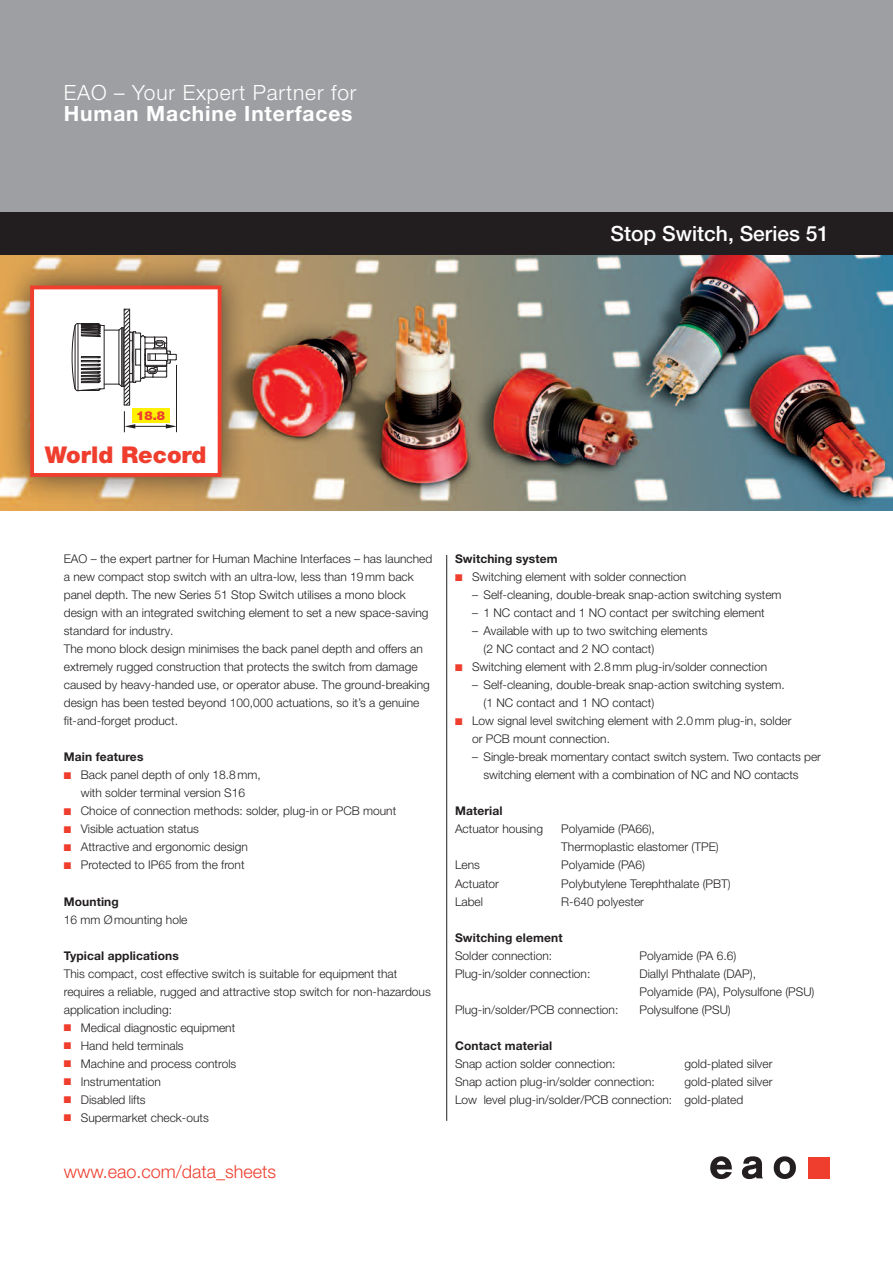
<style>
.page{position:relative;width:893px;height:1263px;background:#fff}
.page>*{position:absolute;margin:0;border:0;box-sizing:border-box;transform-origin:0 0}
.t1{font:900 23.1px "Helvetica Neue LT Pro";color:#ef3e2e}
.t2{font:300 21px "Helvetica Neue LT Pro";letter-spacing:.04em;color:#fff}
.t3{font:700 21px "Helvetica Neue LT Pro";letter-spacing:.04em;color:#fff}
.Titel_negativ_weiss{font:500 21px "Helvetica Neue LT Pro";color:#fff}
.t4{font:300 18px "Helvetica Neue LT Pro";color:#ef3e2e}
.t5{font:900 12.3px "Helvetica Neue LT Pro";color:#ef3e2e}
.Grundtext_englisch{font:300 12px/18px "Helvetica Neue LT Pro";color:#231f20}
.Grundtext_E_Aufz__St{font:300 12px/18px "Helvetica Neue LT Pro";color:#231f20}
.Grundtext_englisch-2{font:700 12px "Helvetica Neue LT Pro";letter-spacing:.01em;color:#231f20}
.Grundtext_deutsch{font:700 12px "Helvetica Neue LT Pro";letter-spacing:.01em;color:#231f20}
.s1{color:#ef3e2e}
</style>
<div class="page">
<div style="left:0;top:0;width:893px;height:213px;background:#9d9fa2"></div>
<svg style="left:774px;top:1156px;width:22px;height:23px"></svg>
<svg style="left:710px;top:1156px;width:22px;height:23px"></svg>
<div style="left:808px;top:1157px;width:21px;height:21px;background:#ef3e2e"></div>
<svg style="left:742px;top:1156px;width:21px;height:23px"></svg>
<img style="left:0;top:255px;width:893px;height:255px">
<hr style="left:446px;top:555px;width:1px;height:566px;background:#231f20">
<div style="left:0;top:213px;width:893px;height:42px;background:#221e20"></div>
<div style="left:0;top:256px;width:248px;height:247px;background:#231f20;opacity:.75"></div>
<svg style="left:30px;top:285px;width:192px;height:192px"></svg>
<p class="t2" style="left:64px;top:80px;width:294px">EAO – Your Expert Partner for</p>
<p class="t3" style="left:64px;top:100px;width:290px">Human Machine Interfaces</p>
<p class="Titel_negativ_weiss" style="left:611px;top:221px;width:220px">Stop Switch, Series 51</p>
<p class="t5" style="left:136px;top:408px;width:30px">18.8</p>
<p class="t1" style="left:45px;top:441px;width:163px">World Record</p>
<p class="Grundtext_englisch" style="left:64px;top:550px;width:370px">EAO – the expert partner for Human Machine Interfaces – has launched a new compact stop switch with an ultra-low, less than 19mm back panel depth. The new Series 51 Stop Switch utilises a mono block design with an integrated switching element to set a new space-saving standard for industry.<br>The mono block design minimises the back panel depth and offers an extremely rugged construction that protects the switch from damage caused by heavy-handed use, or operator abuse. The ground-breaking design has been tested beyond 100,000 actuations, so it’s a genuine fit-and-forget product.</p>
<p class="Grundtext_englisch-2" style="left:64px;top:750px;width:81px">Main features</p>
<p class="Grundtext_E_Aufz__St" style="left:64px;top:766px;width:199px;text-align:center"><span class="s1">■</span> Back panel depth of only 18.8mm, with solder terminal version S16</p>
<p class="Grundtext_E_Aufz__St" style="left:64px;top:802px;width:334px"><span class="s1">■</span> Choice of connection methods: solder, plug-in or PCB mount</p>
<p class="Grundtext_E_Aufz__St" style="left:64px;top:820px;width:137px"><span class="s1">■</span> Visible actuation status</p>
<p class="Grundtext_E_Aufz__St" style="left:64px;top:838px;width:186px"><span class="s1">■</span> Attractive and ergonomic design</p>
<p class="Grundtext_E_Aufz__St" style="left:64px;top:856px;width:182px"><span class="s1">■</span> Protected to IP65 from the front</p>
<p class="Grundtext_englisch-2" style="left:64px;top:894px;width:57px">Mounting</p>
<p class="Grundtext_englisch" style="left:64px;top:910px;width:125px">16 mm Ømounting hole</p>
<p class="Grundtext_deutsch" style="left:64px;top:948px;width:117px">Typical applications</p>
<p class="Grundtext_englisch" style="left:64px;top:964px;width:369px">This compact, cost effective switch is suitable for equipment that requires a reliable, rugged and attractive stop switch for non-hazardous application including:</p>
<p class="Grundtext_E_Aufz__St" style="left:64px;top:1018px;width:173px"><span class="s1">■</span> Medical diagnostic equipment</p>
<p class="Grundtext_E_Aufz__St" style="left:64px;top:1036px;width:121px"><span class="s1">■</span> Hand held terminals</p>
<p class="Grundtext_E_Aufz__St" style="left:64px;top:1054px;width:174px"><span class="s1">■</span> Machine and process controls</p>
<p class="Grundtext_E_Aufz__St" style="left:64px;top:1072px;width:98px"><span class="s1">■</span> Instrumentation</p>
<p class="Grundtext_E_Aufz__St" style="left:64px;top:1090px;width:83px"><span class="s1">■</span> Disabled lifts</p>
<p class="Grundtext_E_Aufz__St" style="left:64px;top:1108px;width:147px"><span class="s1">■</span> Supermarket check-outs</p>
<p class="t4" style="left:64px;top:1161px;width:214px">www.eao.com/data_sheets</p>
<p class="Grundtext_englisch-2" style="left:455px;top:552px;width:104px">Switching system</p>
<p class="Grundtext_E_Aufz__St" style="left:455px;top:568px;width:233px"><span class="s1">■</span> Switching element with solder connection</p>
<p class="Grundtext_englisch" style="left:472px;top:586px;width:311px">– Self-cleaning, double-break snap-action switching system</p>
<p class="Grundtext_englisch" style="left:472px;top:604px;width:294px">– 1 NC contact and 1 NO contact per switching element</p>
<p class="Grundtext_englisch" style="left:483px;top:622px;width:226px;text-indent:-11px">– Available with up to two switching elements (2 NC contact and 2 NO contact)</p>
<p class="Grundtext_E_Aufz__St" style="left:455px;top:658px;width:314px"><span class="s1">■</span> Switching element with 2.8mm plug-in/solder connection</p>
<p class="Grundtext_englisch" style="left:483px;top:676px;width:303px;text-indent:-11px">– Self-cleaning, double-break snap-action switching system. (1 NC contact and 1 NO contact)</p>
<p class="Grundtext_E_Aufz__St" style="left:472px;top:712px;width:321px;text-indent:-17px"><span class="s1">■</span> Low signal level switching element with 2.0mm plug-in, solder or PCB mount connection.</p>
<p class="Grundtext_E_Aufz__St" style="left:483px;top:748px;width:339px;text-indent:-11px">– Single-break momentary contact switch system. Two contacts per switching element with a combination of NC and NO contacts</p>
<p class="Grundtext_deutsch" style="left:455px;top:804px;width:49px">Material</p>
<p class="Grundtext_englisch" style="left:455px;top:820px;width:90px">Actuator housing</p>
<p class="Grundtext_englisch" style="left:561px;top:820px;width:95px">Polyamide (PA66),</p>
<p class="Grundtext_englisch" style="left:561px;top:838px;width:159px">Thermoplastic elastomer (TPE)</p>
<p class="Grundtext_englisch" style="left:455px;top:856px;width:26px">Lens</p>
<p class="Grundtext_englisch" style="left:561px;top:856px;width:85px">Polyamide (PA6)</p>
<p class="Grundtext_englisch" style="left:455px;top:874px;width:46px">Actuator</p>
<p class="Grundtext_englisch" style="left:561px;top:874px;width:171px">Polybutylene Terephthalate (PBT)</p>
<p class="Grundtext_englisch" style="left:455px;top:892px;width:30px">Label</p>
<p class="Grundtext_englisch" style="left:561px;top:892px;width:84px">R-640 polyester</p>
<p class="Grundtext_englisch-2" style="left:455px;top:930px;width:109px">Switching element</p>
<p class="Grundtext_englisch" style="left:455px;top:946px;width:99px">Solder connection:</p>
<p class="Grundtext_englisch" style="left:639px;top:946px;width:98px">Polyamide (PA 6.6)</p>
<p class="Grundtext_englisch" style="left:455px;top:964px;width:137px">Plug-in/solder connection:</p>
<p class="Grundtext_englisch" style="left:639px;top:964px;width:176px">Diallyl Phthalate (DAP),<br>Polyamide (PA), Polysulfone (PSU)</p>
<p class="Grundtext_englisch" style="left:455px;top:1000px;width:165px">Plug-in/solder/PCB connection:</p>
<p class="Grundtext_englisch" style="left:639px;top:1000px;width:93px">Polysulfone (PSU)</p>
<p class="Grundtext_englisch-2" style="left:455px;top:1038px;width:99px">Contact material</p>
<p class="Grundtext_englisch" style="left:455px;top:1054px;width:162px">Snap action solder connection:</p>
<p class="Grundtext_englisch" style="left:684px;top:1054px;width:90px">gold-plated silver</p>
<p class="Grundtext_englisch" style="left:455px;top:1072px;width:201px">Snap action plug-in/solder connection:</p>
<p class="Grundtext_englisch" style="left:684px;top:1072px;width:90px">gold-plated silver</p>
<p class="Grundtext_englisch" style="left:455px;top:1090px;width:290px">Low level plug-in/solder/PCB connection: gold-plated</p>
</div>
